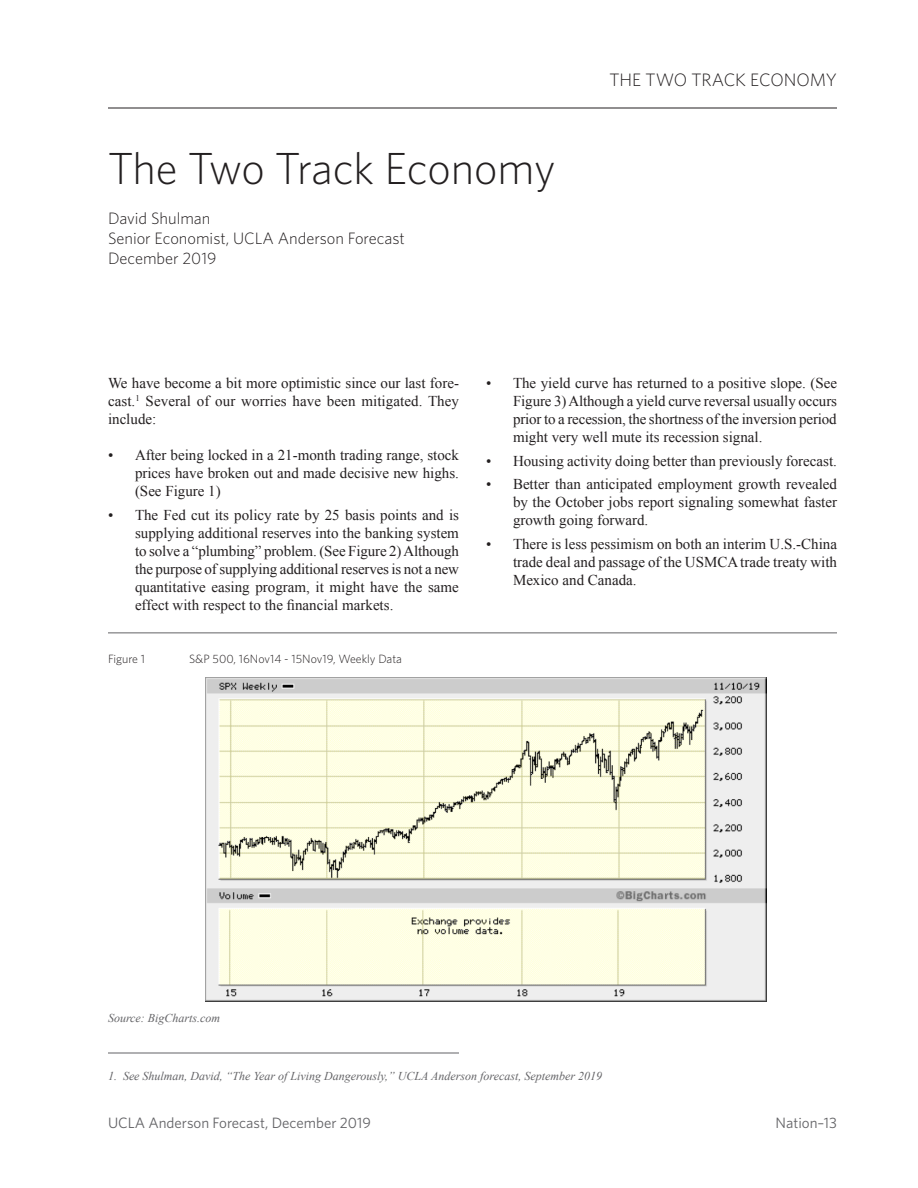
<style>
.page{position:relative;width:918px;height:1188px;background:#fff}
.page>*{position:absolute;margin:0;border:0;box-sizing:border-box;transform-origin:0 0}
.Headline{font:300 45px "Whitney";letter-spacing:-.005em;color:#231f20}
.t1{font:300 18px "Whitney";color:#231f20}
.Author_byline{font:300 16.5px "Whitney";color:#231f20}
.Author{font:300 16.5px "Whitney";color:#231f20}
.Body_text{font:15px/18px "Times New Roman";color:#231f20;text-align:justify}
.t2{font:15px "Whitney";color:#636366}
.Source{font:italic 12px "Times New Roman";color:#636366}
.Chart_Title{font:300 12px "Whitney";color:#231f20}
</style>
<div class="page">
<hr style="left:108px;top:108px;width:729px;height:1px;background:#231f20">
<img style="left:206px;top:677px;width:560px;height:325px">
<hr style="left:108px;top:1053px;width:351px;height:1px;background:#636366">
<hr style="left:108px;top:633px;width:729px;height:1px;background:#636366">
<p class="Headline" style="left:108px;top:139px;width:449px">The Two Track Economy</p>
<p class="Author" style="left:108px;top:207px;width:104px">David Shulman</p>
<p class="Author_byline" style="left:108px;top:227px;width:298px">Senior Economist, UCLA Anderson Forecast</p>
<p class="Author_byline" style="left:108px;top:247px;width:110px">December 2019</p>
<p class="t1" style="left:609px;top:68px;width:229px">THE TWO TRACK ECONOMY</p>
<p class="Body_text" style="left:108px;top:374px;width:353px">We have become a bit more optimistic since our last fore&shy;cast.<sup>1</sup> Several of our worries have been mitigated. They include:</p>
<p class="Body_text" style="left:135px;top:446px;width:326px;text-indent:-27px">• After being locked in a 21-month trading range, stock prices have broken out and made decisive new highs. (See Figure 1)</p>
<p class="Body_text" style="left:135px;top:506px;width:326px;text-indent:-27px">• The Fed cut its policy rate by 25 basis points and is supplying additional reserves into the banking system to solve a “plumbing” problem. (See Figure 2) Although the purpose of supplying additional reserves is not a new quantitative easing program, it might have the same effect with respect to the financial markets.</p>
<p class="Chart_Title" style="left:108px;top:651px;width:39px">Figure 1</p>
<p class="Chart_Title" style="left:189px;top:651px;width:215px">S&amp;P 500, 16Nov14 - 15Nov19, Weekly Data</p>
<p class="Body_text" style="left:513px;top:374px;width:326px;text-indent:-27px">• The yield curve has returned to a positive slope. (See Figure 3) Although a yield curve reversal usually occurs prior to a recession, the shortness of the inversion period might very well mute its recession signal.</p>
<p class="Body_text" style="left:486px;top:452px;width:353px">• Housing activity doing better than previously forecast.</p>
<p class="Body_text" style="left:513px;top:475px;width:326px;text-indent:-27px">• Better than anticipated employment growth revealed by the October jobs report signaling somewhat faster growth going forward.</p>
<p class="Body_text" style="left:513px;top:534px;width:326px;text-indent:-27px">• There is less pessimism on both an interim U.S.-China trade deal and passage of the USMCA trade treaty with Mexico and Canada.</p>
<p class="Source" style="left:108px;top:1010px;width:114px">Source: BigCharts.com</p>
<p class="Source" style="left:108px;top:1068px;width:496px">1. See Shulman, David, “The Year of Living Dangerously,” UCLA Anderson forecast, September 2019</p>
<p class="t2" style="left:108px;top:1114px;width:264px">UCLA Anderson Forecast, December 2019</p>
<p class="t2" style="left:776px;top:1114px;width:63px">Nation–13</p>
</div>
